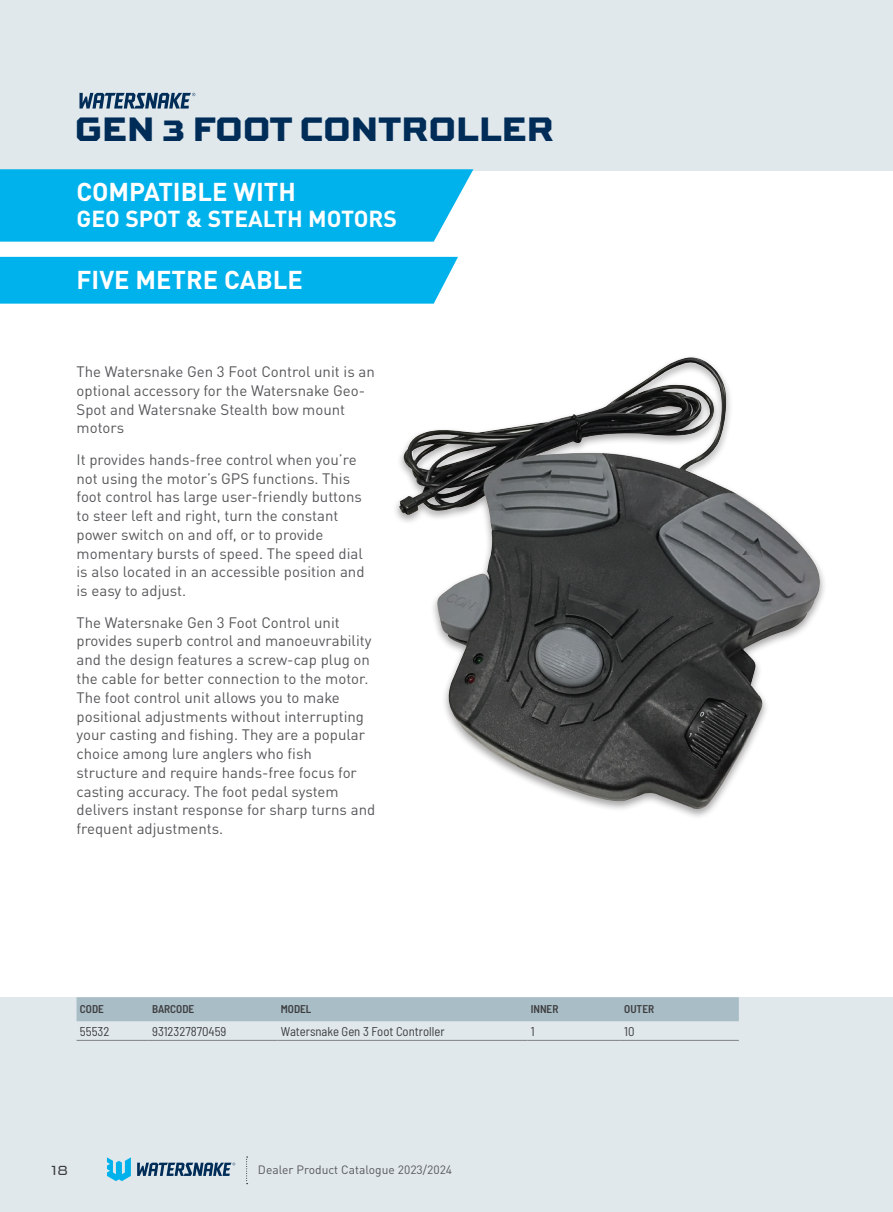
<style>
.page{position:relative;width:893px;height:1212px;background:#fff}
.page>*{position:absolute;margin:0;border:0;box-sizing:border-box;transform-origin:0 0}
.t1{font:800 36px "Sweet Square Pro";letter-spacing:-.025em;color:#002c58}
.Digital_Table_Body_P{font:700 25.5px "DINOT";color:#fff}
.Digital_Table_Body_P-2{font:700 22.95px "DINOT";color:#fff}
.t2{font:16.5px "Sweet Square Pro";color:#3e3e3f}
.Watersnake_Body_Copy{font:15px/18.8px "DINOT";color:#57585a}
.Watersnake_Table_Tex{font:semi-condensed 12.75px "Barlow";color:#3e3e3f}
.t3{font:12px "DINOT";color:#57585a}
.Watersnake_Model_Tab{font:600 semi-condensed 11.25px "Barlow";color:#3e3e3f}
</style>
<div class="page">
<div style="left:0;top:0;width:893px;height:171px;background:#e0e8ec"></div>
<div style="left:0;top:997px;width:893px;height:215px;background:#e0e8ec"></div>
<div style="left:0;top:257px;width:458px;height:47px;background:#00b2eb"></div>
<div style="left:77px;top:997px;width:662px;height:24px;background:#a9bdc7"></div>
<hr style="left:77px;top:1040px;width:72px;height:1px;background:#808285">
<hr style="left:149px;top:1040px;width:128px;height:1px;background:#808285">
<hr style="left:277px;top:1040px;width:250px;height:1px;background:#808285">
<hr style="left:527px;top:1040px;width:94px;height:1px;background:#808285">
<hr style="left:621px;top:1040px;width:118px;height:1px;background:#808285">
<img style="left:397px;top:357px;width:427px;height:455px">
<div style="left:0;top:169px;width:473px;height:73px;background:#00b2eb"></div>
<svg style="left:79px;top:93px;width:116px;height:16px"></svg>
<svg style="left:137px;top:1162px;width:98px;height:14px"></svg>
<svg style="left:107px;top:1157px;width:24px;height:24px"></svg>
<svg style="left:246px;top:1157px;width:2px;height:27px"></svg>
<p class="t1" style="left:74px;top:102px;width:481px">GEN 3 FOOT CONTROLLER</p>
<p class="Digital_Table_Body_P" style="left:77px;top:175px;width:221px">COMPATIBLE WITH</p>
<p class="Digital_Table_Body_P-2" style="left:77px;top:204px;width:322px">GEO SPOT &amp; STEALTH MOTORS</p>
<p class="Digital_Table_Body_P" style="left:77px;top:263px;width:228px">FIVE METRE CABLE</p>
<p class="Watersnake_Body_Copy" style="left:77px;top:362px;width:300px">The Watersnake Gen 3 Foot Control unit is an optional accessory for the Watersnake Geo-<br>Spot and Watersnake Stealth bow mount motors</p>
<p class="Watersnake_Body_Copy" style="left:77px;top:450px;width:290px">It provides hands-free control when you’re not using the motor’s GPS functions. This foot control has large user-friendly buttons to steer left and right, turn the constant power switch on and off, or to provide momentary bursts of speed. The speed dial is also located in an accessible position and is easy to adjust.</p>
<p class="Watersnake_Body_Copy" style="left:77px;top:613px;width:300px">The Watersnake Gen 3 Foot Control unit provides superb control and manoeuvrability and the design features a screw-cap plug on the cable for better connection to the motor.<br>The foot control unit allows you to make positional adjustments without interrupting your casting and fishing. They are a popular choice among lure anglers who fish structure and require hands-free focus for casting accuracy. The foot pedal system delivers instant response for sharp turns and frequent adjustments.</p>
<p class="Watersnake_Model_Tab" style="left:80px;top:1000px;width:25px">CODE</p>
<p class="Watersnake_Model_Tab" style="left:152px;top:1000px;width:44px">BARCODE</p>
<p class="Watersnake_Model_Tab" style="left:281px;top:1000px;width:32px">MODEL</p>
<p class="Watersnake_Model_Tab" style="left:531px;top:1000px;width:29px">INNER</p>
<p class="Watersnake_Model_Tab" style="left:624px;top:1000px;width:32px">OUTER</p>
<p class="Watersnake_Table_Tex" style="left:80px;top:1022px;width:31px">55532</p>
<p class="Watersnake_Table_Tex" style="left:152px;top:1022px;width:76px">9312327870459</p>
<p class="Watersnake_Table_Tex" style="left:281px;top:1022px;width:165px">Watersnake Gen 3 Foot Controller</p>
<p class="Watersnake_Table_Tex" style="left:531px;top:1022px;width:5px">1</p>
<p class="Watersnake_Table_Tex" style="left:624px;top:1022px;width:12px">10</p>
<p class="t2" style="left:51px;top:1157px;width:19px">18</p>
<p class="t3" style="left:258px;top:1162px;width:196px">Dealer Product Catalogue 2023/2024</p>
</div>
